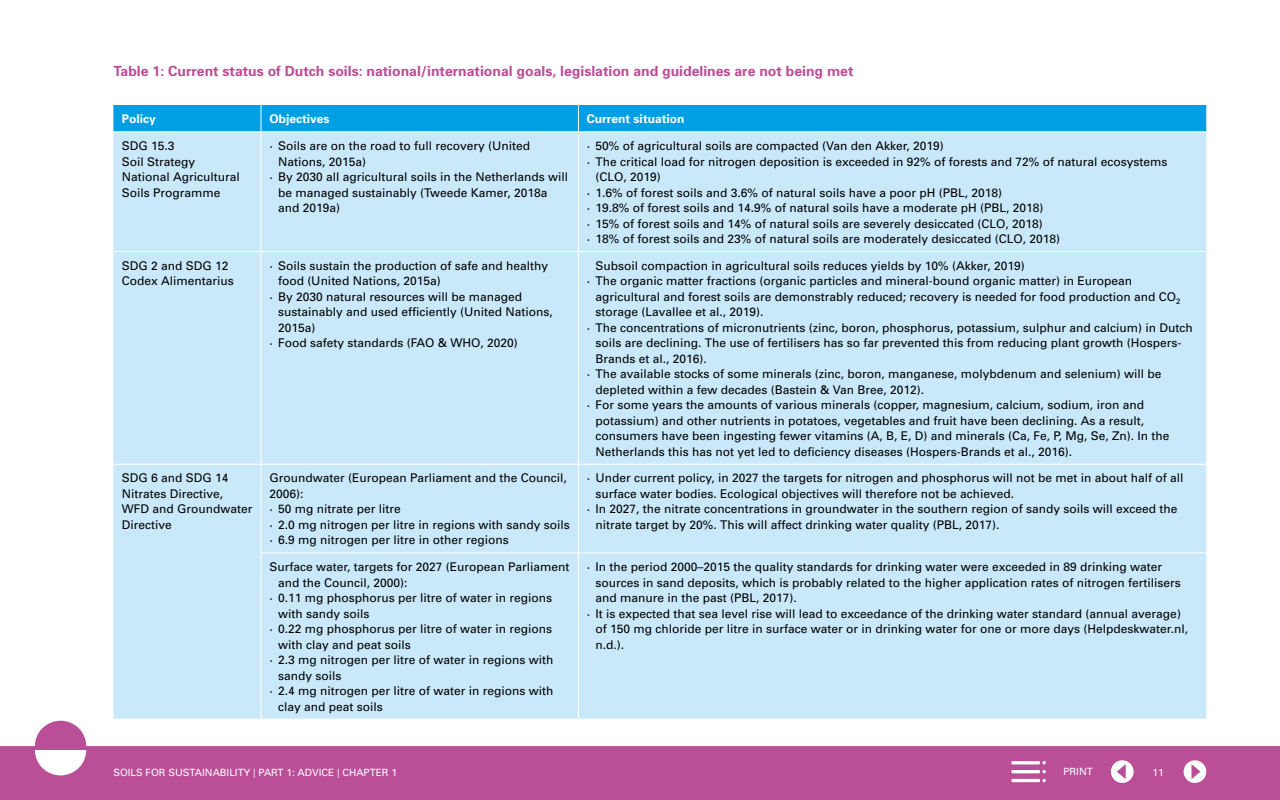
<style>
.page{position:relative;width:1280px;height:800px;background:#fff}
.page>*{position:absolute;margin:0;border:0;box-sizing:border-box;transform-origin:0 0}
.Kop_figuur_tabel__P{font:700 14px "Univers";color:#ba4e97}
.tabeltekst_P{font:12px/15.5px "Univers";color:#000}
.tabeltekst_wit_kop{font:700 12px "Univers";color:#fff}
.t1{font:10px "Univers";color:#fff}
.s1{font-size:12.9px}
</style>
<div class="page">
<svg style="left:0;top:721px;width:1280px;height:79px;fill:#ba4e97"></svg>
<div style="left:1111px;top:760px;width:23px;height:23px;background:#fff;border-radius:50%"></div>
<svg style="left:1117px;top:764px;width:9px;height:15px"></svg>
<div style="left:1184px;top:760px;width:22px;height:23px;background:#fff;border-radius:50%"></div>
<svg style="left:1191px;top:764px;width:10px;height:15px"></svg>
<svg style="left:1042px;top:779px;width:4px;height:3px"></svg>
<hr style="left:1011px;top:779px;width:29px;height:3px;background:#fff">
<hr style="left:1011px;top:770px;width:29px;height:3px;background:#fff">
<svg style="left:1042px;top:770px;width:4px;height:3px"></svg>
<hr style="left:1011px;top:761px;width:29px;height:3px;background:#fff">
<svg style="left:1042px;top:761px;width:4px;height:3px"></svg>
<div style="left:113px;top:132px;width:1093px;height:587px;background:#c9e9fb"></div>
<hr style="left:260px;top:132px;width:2px;height:119px;background:#fff">
<hr style="left:578px;top:132px;width:1px;height:119px;background:#fff">
<hr style="left:113px;top:251px;width:148px;height:1px;background:#fff">
<hr style="left:261px;top:251px;width:317px;height:1px;background:#fff">
<hr style="left:260px;top:252px;width:2px;height:212px;background:#fff">
<hr style="left:578px;top:251px;width:628px;height:1px;background:#fff">
<hr style="left:578px;top:252px;width:1px;height:212px;background:#fff">
<hr style="left:113px;top:464px;width:148px;height:1px;background:#fff">
<hr style="left:261px;top:464px;width:317px;height:1px;background:#fff">
<hr style="left:260px;top:465px;width:2px;height:87px;background:#fff">
<hr style="left:578px;top:464px;width:628px;height:1px;background:#fff">
<hr style="left:578px;top:465px;width:1px;height:87px;background:#fff">
<hr style="left:260px;top:553px;width:2px;height:166px;background:#fff">
<hr style="left:578px;top:553px;width:1px;height:166px;background:#fff">
<hr style="left:260px;top:552px;width:318px;height:1px;background:#fff">
<hr style="left:578px;top:552px;width:628px;height:1px;background:#fff">
<div style="left:113px;top:105px;width:1093px;height:26px;background:#009fe3"></div>
<p class="Kop_figuur_tabel__P" style="left:113px;top:62px;width:742px">Table 1: Current status of Dutch soils: national/international goals, legislation and guidelines are not being met</p>
<p class="tabeltekst_wit_kop" style="left:122px;top:111px;width:36px">Policy</p>
<p class="tabeltekst_wit_kop" style="left:270px;top:111px;width:62px">Objectives</p>
<p class="tabeltekst_wit_kop" style="left:587px;top:111px;width:99px">Current situation</p>
<p class="tabeltekst_P" style="left:122px;top:138px;width:54px">SDG 15.3</p>
<p class="tabeltekst_P" style="left:122px;top:153px;width:75px">Soil Strategy</p>
<p class="tabeltekst_P" style="left:122px;top:169px;width:120px">National Agricultural<br>Soils Programme</p>
<p class="tabeltekst_P" style="left:278px;top:138px;width:254px;text-indent:-9px">· Soils are on the road to full recovery (United<br>Nations, 2015a)</p>
<p class="tabeltekst_P" style="left:278px;top:169px;width:292px;text-indent:-9px">· By 2030 all agricultural soils in the Netherlands will be managed sustainably (Tweede Kamer, 2018a and 2019a)</p>
<p class="tabeltekst_P" style="left:587px;top:138px;width:358px">· 50% of agricultural soils are compacted (Van den Akker, 2019)</p>
<p class="tabeltekst_P" style="left:595px;top:153px;width:574px;text-indent:-9px">· The critical load for nitrogen deposition is exceeded in 92% of forests and 72% of natural ecosystems (CLO, 2019)</p>
<p class="tabeltekst_P" style="left:587px;top:184px;width:417px">· 1.6% of forest soils and 3.6% of natural soils have a poor pH (PBL, 2018)</p>
<p class="tabeltekst_P" style="left:587px;top:200px;width:458px">· 19.8% of forest soils and 14.9% of natural soils have a moderate pH (PBL, 2018)</p>
<p class="tabeltekst_P" style="left:587px;top:215px;width:457px">· 15% of forest soils and 14% of natural soils are severely desiccated (CLO, 2018)</p>
<p class="tabeltekst_P" style="left:587px;top:231px;width:475px">· 18% of forest soils and 23% of natural soils are moderately desiccated (CLO, 2018)</p>
<p class="tabeltekst_P" style="left:122px;top:258px;width:108px">SDG 2 and SDG 12</p>
<p class="tabeltekst_P" style="left:122px;top:273px;width:114px">Codex Alimentarius</p>
<p class="tabeltekst_P" style="left:278px;top:258px;width:272px;text-indent:-9px">· Soils sustain the production of safe and healthy food (United Nations, 2015a)</p>
<p class="tabeltekst_P" style="left:278px;top:289px;width:276px;text-indent:-9px">· By 2030 natural resources will be managed sustainably and used efficiently (United Nations,<br>2015a)</p>
<p class="tabeltekst_P" style="left:270px;top:335px;width:250px">· Food safety standards (FAO &amp; WHO, 2020)</p>
<p class="tabeltekst_P" style="left:122px;top:470px;width:108px">SDG 6 and SDG 14</p>
<p class="tabeltekst_P" style="left:122px;top:486px;width:132px">Nitrates Directive,<br>WFD and Groundwater<br>Directive</p>
<p class="tabeltekst_P" style="left:270px;top:470px;width:299px">Groundwater (European Parliament and the Council,<br>2006):</p>
<p class="tabeltekst_P" style="left:270px;top:501px;width:133px">· 50 mg nitrate per litre</p>
<p class="tabeltekst_P" style="left:270px;top:517px;width:302px">· 2.0 mg nitrogen per litre in regions with sandy soils</p>
<p class="tabeltekst_P" style="left:270px;top:532px;width:241px">· 6.9 mg nitrogen per litre in other regions</p>
<p class="tabeltekst_P" style="left:278px;top:559px;width:293px;text-indent:-9px">Surface water, targets for 2027 (European Parliament and the Council, 2000):</p>
<p class="tabeltekst_P" style="left:278px;top:590px;width:276px;text-indent:-9px">· 0.11 mg phosphorus per litre of water in regions with sandy soils</p>
<p class="tabeltekst_P" style="left:278px;top:621px;width:276px;text-indent:-9px">· 0.22 mg phosphorus per litre of water in regions with clay and peat soils</p>
<p class="tabeltekst_P" style="left:278px;top:652px;width:277px;text-indent:-9px">· 2.3 mg nitrogen per litre of water in regions with sandy soils</p>
<p class="tabeltekst_P" style="left:278px;top:683px;width:277px;text-indent:-9px">· 2.4 mg nitrogen per litre of water in regions with clay and peat soils</p>
<p class="tabeltekst_P" style="left:595px;top:258px;width:431px">Subsoil compaction in agricultural soils reduces yields by 10% (Akker, 2019)</p>
<p class="tabeltekst_P" style="left:595px;top:273px;width:587px;text-indent:-9px">· The organic matter fractions (organic particles and mineral-bound organic matter) in European agricultural and forest soils are demonstrably reduced; recovery is needed for food production and CO<sub>2 </sub>storage (Lavallee et al., 2019).</p>
<p class="tabeltekst_P" style="left:595px;top:320px;width:599px;text-indent:-9px">· The concentrations of micronutrients (zinc, boron, phosphorus, potassium, sulphur and calcium) in Dutch soils are declining. The use of fertilisers has so far prevented this from reducing plant growth (Hospers-<br>Brands et al., 2016).</p>
<p class="tabeltekst_P" style="left:595px;top:366px;width:568px;text-indent:-9px">· The available stocks of some minerals (zinc, boron, manganese, molybdenum and selenium) will be depleted within a few decades (Bastein &amp; Van Bree, 2012).</p>
<p class="tabeltekst_P" style="left:595px;top:397px;width:576px;text-indent:-9px">· For some years the amounts of various minerals (copper, magnesium, calcium, sodium, iron and potassium) and other nutrients in potatoes, vegetables and fruit have been declining. As a result, consumers have been ingesting fewer vitamins (A, B, E, D) and minerals (Ca, Fe, P, Mg, Se, Zn). In the Netherlands this has not yet led to deficiency diseases (Hospers-Brands et al., 2016).</p>
<p class="tabeltekst_P" style="left:595px;top:470px;width:590px;text-indent:-9px">· Under current policy, in 2027 the targets for nitrogen and phosphorus will not be met in about half of all surface water bodies. Ecological objectives will therefore not be achieved.</p>
<p class="tabeltekst_P" style="left:595px;top:501px;width:584px;text-indent:-9px">· In 2027, the nitrate concentrations in groundwater in the southern region of sandy soils will exceed the nitrate target by 20%. This will affect drinking water quality (PBL, 2017).</p>
<p class="tabeltekst_P" style="left:595px;top:559px;width:587px;text-indent:-9px">· In the period 2000–2015 the quality standards for drinking water were exceeded in 89 drinking water sources in sand deposits, which is probably related to the higher application rates of nitrogen fertilisers and manure in the past (PBL, 2017).</p>
<p class="tabeltekst_P" style="left:595px;top:605px;width:594px;text-indent:-9px">· It is expected that sea level rise will lead to exceedance of the drinking water standard (annual average) of 150 mg chloride per litre in surface water or in drinking water for one or more days (Helpdeskwater.nl, n.d.).</p>
<p class="t1" style="left:113px;top:766px;width:285px">SOILS FOR SUSTAINABILITY <span class="s1">|</span> PART 1: ADVICE <span class="s1">|</span> CHAPTER 1</p>
<p class="t1" style="left:1063px;top:765px;width:31px">PRINT</p>
<p class="t1" style="left:1153px;top:766px;width:13px">11</p>
</div>
